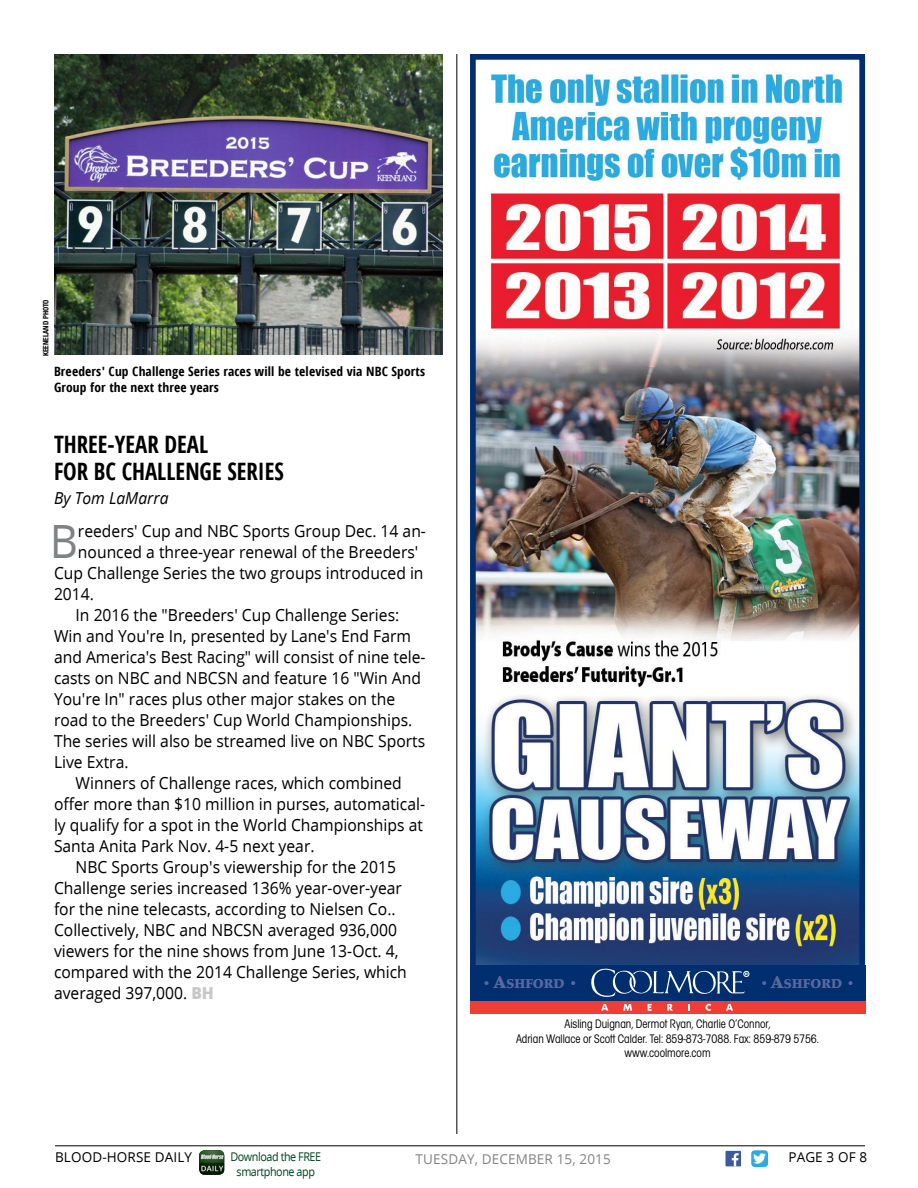
<style>
.page{position:relative;width:918px;height:1188px;background:#fff}
.page>*{position:absolute;margin:0;border:0;box-sizing:border-box;transform-origin:0 0}
.First_Paragraph{font:45.9px "Open Sans";color:#808285;scale:.95 1}
.Headline{font:700 condensed 24px/27px "Open Sans";color:#000;scale:.95 1}
.Body_Copy{font:16.5px/21px "Open Sans";color:#000;scale:.95 1}
.First_Paragraph-2{font:16.5px "Open Sans";color:#000;scale:.95 1}
.Byline{font:italic 16.5px "Open Sans";color:#000;scale:.95 1}
.t1{font:13.5px "Open Sans";letter-spacing:.01em;color:#000}
.t2{font:13.5px "Open Sans";letter-spacing:.01em;color:#848484}
.t3{font:condensed 12.9px/14.2px "Avant Garde Gothic Itc T";color:#000;text-align:center;scale:.92 1}
.t4{font:700 condensed 12.9px/16.2px "Open Sans";letter-spacing:.01em;color:#000;scale:1.05 1}
.t5{font:900 12.9px "Palatino";color:#5b689b}
.t6{font:12px "Open Sans";letter-spacing:-.04em;color:#00441f;scale:.9 1}
.Photo_Credit{font:700 condensed 7.5px "Helvetica Neue LT Std";color:#000}
.s1{font-weight:800;color:#c7c7c7}
.s2{font-size:11.4px}
.s3{font-size:17.1px}
</style>
<div class="page">
<hr style="left:55px;top:1146px;width:810px;height:1px;background:#000">
<div style="left:726px;top:1151px;width:15px;height:15px;background:#3c5a99"></div>
<svg style="left:732px;top:1153px;width:7px;height:13px"></svg>
<img style="left:751px;top:1150px;width:17px;height:17px">
<img style="left:199px;top:1150px;width:25px;height:25px">
<img style="left:477px;top:72px;width:381px;height:893px">
<div style="left:470px;top:54px;width:395px;height:921px;border:6px solid #002e6e"></div>
<div style="left:470px;top:965px;width:395px;height:36px;background:#002e6e"></div>
<div style="left:470px;top:1001px;width:395px;height:12px;background:#ef3e33"></div>
<svg style="left:601px;top:1004px;width:7px;height:7px"></svg>
<svg style="left:623px;top:1004px;width:9px;height:7px"></svg>
<svg style="left:648px;top:1004px;width:4px;height:7px"></svg>
<svg style="left:667px;top:1004px;width:6px;height:7px"></svg>
<svg style="left:688px;top:1004px;width:2px;height:7px"></svg>
<svg style="left:705px;top:1004px;width:6px;height:7px"></svg>
<svg style="left:726px;top:1004px;width:7px;height:7px"></svg>
<svg style="left:591px;top:968px;width:158px;height:29px"></svg>
<hr style="left:457px;top:54px;width:1px;height:1080px;background:#000">
<img style="left:54px;top:54px;width:389px;height:301px">
<p class="Photo_Credit" style="left:41px;top:356px;width:59px;rotate:-90deg">KEENELAND PHOTO</p>
<p class="t4" style="left:54px;top:364px;width:355px">Breeders' Cup Challenge Series races will be televised via NBC Sports<br>Group for the next three years</p>
<p class="Headline" style="left:54px;top:433px;width:243px">THREE-YEAR DEAL<br>FOR BC CHALLENGE SERIES</p>
<p class="Byline" style="left:54px;top:492px;width:122px">By Tom LaMarra</p>
<p class="First_Paragraph" style="left:50px;top:523px;width:31px">B</p>
<p class="First_Paragraph-2" style="left:78px;top:524px;width:368px">reeders' Cup and NBC Sports Group Dec. 14 an-</p>
<p class="First_Paragraph-2" style="left:78px;top:545px;width:360px">nounced a three-year renewal of the Breeders'</p>
<p class="First_Paragraph-2" style="left:54px;top:566px;width:391px">Cup Challenge Series the two groups introduced in</p>
<p class="First_Paragraph-2" style="left:54px;top:587px;width:44px">2014.</p>
<p class="Body_Copy" style="left:54px;top:606px;width:393px;text-indent:22px">In 2016 the "Breeders' Cup Challenge Series:<br>Win and You're In, presented by Lane's End Farm and America's Best Racing" will consist of nine tele&shy;casts on NBC and NBCSN and feature 16 "Win And You're In" races plus other major stakes on the road to the Breeders' Cup World Championships.<br>The series will also be streamed live on NBC Sports Live Extra.</p>
<p class="Body_Copy" style="left:54px;top:774px;width:392px;text-indent:22px">Winners of Challenge races, which combined offer more than $10 million in purses, automatical&shy;ly qualify for a spot in the World Championships at Santa Anita Park Nov. 4-5 next year.</p>
<p class="Body_Copy" style="left:54px;top:858px;width:373px;text-indent:22px">NBC Sports Group's viewership for the 2015<br>Challenge series increased 136% year-over-year for the nine telecasts, according to Nielsen Co..<br>Collectively, NBC and NBCSN averaged 936,000 viewers for the nine shows from June 13-Oct. 4, compared with the 2014 Challenge Series, which averaged 397,000. <span class="s1">BH</span></p>
<p class="t5" style="left:484px;top:976px;width:94px"><span class="s2">•</span> <span class="s3">A</span>SHFORD <span class="s2">•</span></p>
<p class="t5" style="left:761px;top:975px;width:94px"><span class="s2">•</span> <span class="s3">A</span>SHFORD <span class="s2">•</span></p>
<p class="t3" style="left:516px;top:1017px;width:331px">Aisling Duignan, Dermot Ryan, Charlie O’Connor,<br>Adrian Wallace or Scott Calder. Tel: 859-873-7088. Fax: 859-879 5756. www.coolmore.com</p>
<p class="t1" style="left:55px;top:1151px;width:139px">BLOOD-HORSE DAILY</p>
<p class="t6" style="left:230px;top:1152px;width:102px">Download the FREE</p>
<p class="t2" style="left:416px;top:1153px;width:197px">TUESDAY, DECEMBER 15, 2015</p>
<p class="t1" style="left:788px;top:1151px;width:80px">PAGE 3 OF 8</p>
<p class="t6" style="left:237px;top:1166px;width:89px">smartphone app</p>
</div>
